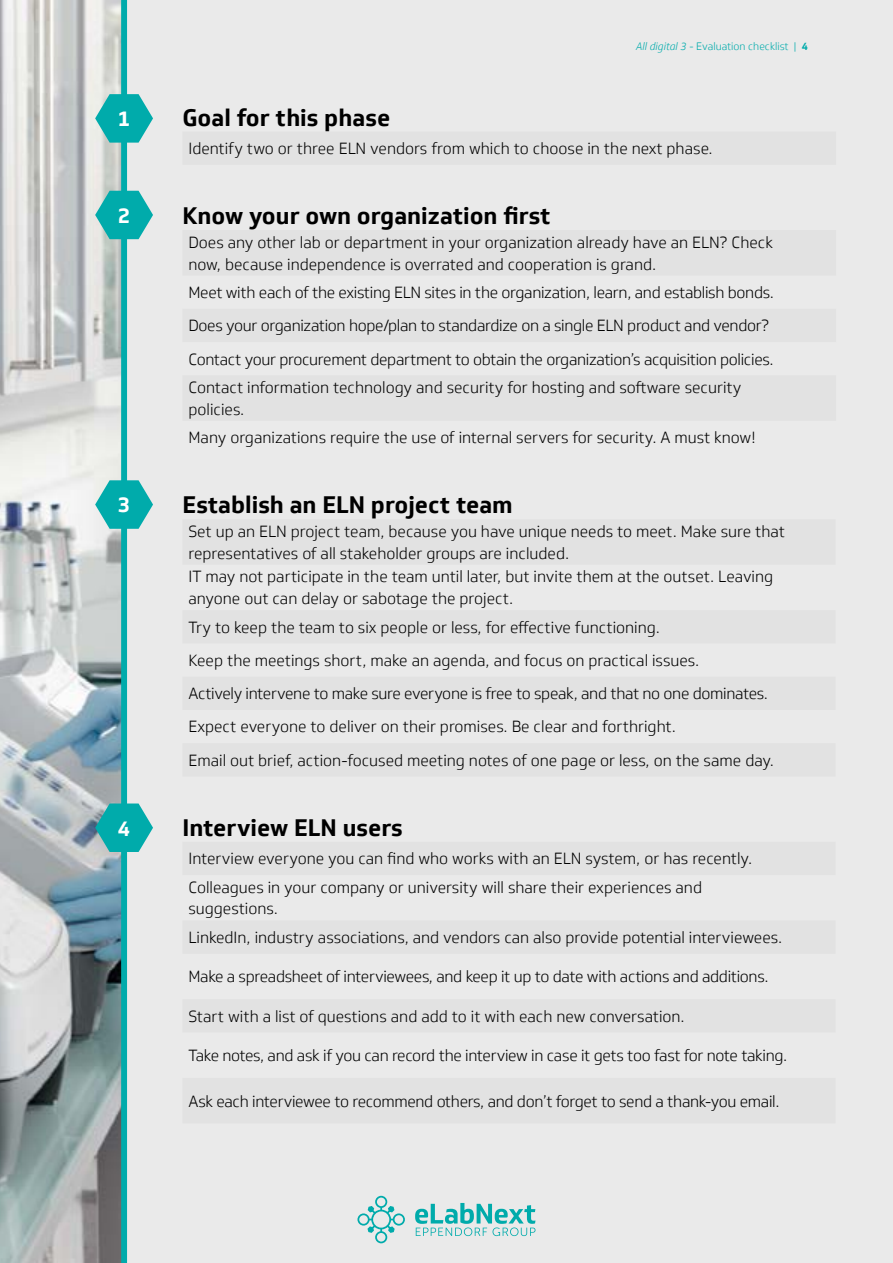
<style>
.page{position:relative;width:893px;height:1263px;background:#fff}
.page>*{position:absolute;margin:0;border:0;box-sizing:border-box;transform-origin:0 0}
.t1{font:700 23.25px "Soleto";color:#000}
.t2{font:700 21px "Soleto";color:#fff}
.t3{font:300 15.75px/21.8px "Soleto";color:#000}
.t4{font:300 15.75px/33.3px "Soleto";letter-spacing:-.02em;color:#000}
.t5{font:300 10.5px "Soleto";color:#00abab}
.s1{font-style:italic}
.s2{font-weight:700}
</style>
<div class="page">
<img style="left:0;top:0;width:121px;height:1263px">
<div style="left:124px;top:0;width:769px;height:1263px;background:#eaeaea"></div>
<svg style="left:357px;top:1196px;width:48px;height:47px"></svg>
<svg style="left:415px;top:1203px;width:120px;height:33px"></svg>
<div style="left:121px;top:0;width:6px;height:1263px;background:#00abab"></div>
<svg style="left:95px;top:191px;width:58px;height:48px"></svg>
<svg style="left:95px;top:480px;width:58px;height:49px"></svg>
<svg style="left:95px;top:803px;width:58px;height:49px"></svg>
<svg style="left:95px;top:94px;width:58px;height:49px"></svg>
<p class="t5" style="left:636px;top:40px;width:173px"><span class="s1">All digital 3</span> - Evaluation checklist | <span class="s2">4</span></p>
<h2 class="t2" style="left:118px;top:105px;width:14px">1</h2>
<h1 class="t1" style="left:182px;top:103px;width:209px">Goal for this phase</h1>
<p class="t3" style="left:188px;top:138px;width:526px">Identify two or three ELN vendors from which to choose in the next phase.</p>
<h2 class="t2" style="left:118px;top:203px;width:14px">2</h2>
<h1 class="t1" style="left:182px;top:201px;width:370px">Know your own organization first</h1>
<p class="t3" style="left:188px;top:231px;width:586px">Does any other lab or department in your organization already have an ELN? Check now, because independence is overrated and cooperation is grand.</p>
<p class="t4" style="left:188px;top:276px;width:587px">Meet with each of the existing ELN sites in the organization, learn, and establish bonds.<br>Does your organization hope/plan to standardize on a single ELN product and vendor?<br>Contact your procurement department to obtain the organization’s acquisition policies.</p>
<p class="t3" style="left:188px;top:377px;width:555px">Contact information technology and security for hosting and software security policies.</p>
<p class="t3" style="left:188px;top:427px;width:569px">Many organizations require the use of internal servers for security. A must know!</p>
<h2 class="t2" style="left:118px;top:492px;width:14px">3</h2>
<h1 class="t1" style="left:182px;top:490px;width:332px">Establish an ELN project team</h1>
<p class="t3" style="left:188px;top:521px;width:598px">Set up an ELN project team, because you have unique needs to meet. Make sure that representatives of all stakeholder groups are included.</p>
<p class="t3" style="left:188px;top:566px;width:586px">IT may not participate in the team until later, but invite them at the outset. Leaving anyone out can delay or sabotage the project.</p>
<p class="t3" style="left:188px;top:611px;width:587px;line-height:33.3px">Try to keep the team to six people or less, for effective functioning.<br>Keep the meetings short, make an agenda, and focus on practical issues.<br>Actively intervene to make sure everyone is free to speak, and that no one dominates.<br>Expect everyone to deliver on their promises. Be clear and forthright.<br>Email out brief, action-focused meeting notes of one page or less, on the same day.</p>
<h2 class="t2" style="left:118px;top:815px;width:14px">4</h2>
<h1 class="t1" style="left:182px;top:813px;width:222px">Interview ELN users</h1>
<p class="t3" style="left:188px;top:844px;width:565px;line-height:28.5px">Interview everyone you can find who works with an ELN system, or has recently.<br>Colleagues in your company or university will share their experiences and</p>
<p class="t3" style="left:188px;top:895px;width:595px;line-height:28.5px">suggestions.<br>LinkedIn, industry associations, and vendors can also provide potential interviewees.</p>
<p class="t4" style="left:188px;top:960px;width:582px">Make a spreadsheet of interviewees, and keep it up to date with actions and additions.</p>
<p class="t3" style="left:188px;top:1005px;width:498px">Start with a list of questions and add to it with each new conversation.</p>
<p class="t4" style="left:188px;top:1039px;width:600px">Take notes, and ask if you can record the interview in case it gets too fast for note taking.</p>
<p class="t4" style="left:188px;top:1084px;width:593px">Ask each interviewee to recommend others, and don’t forget to send a thank-you email.</p>
</div>
